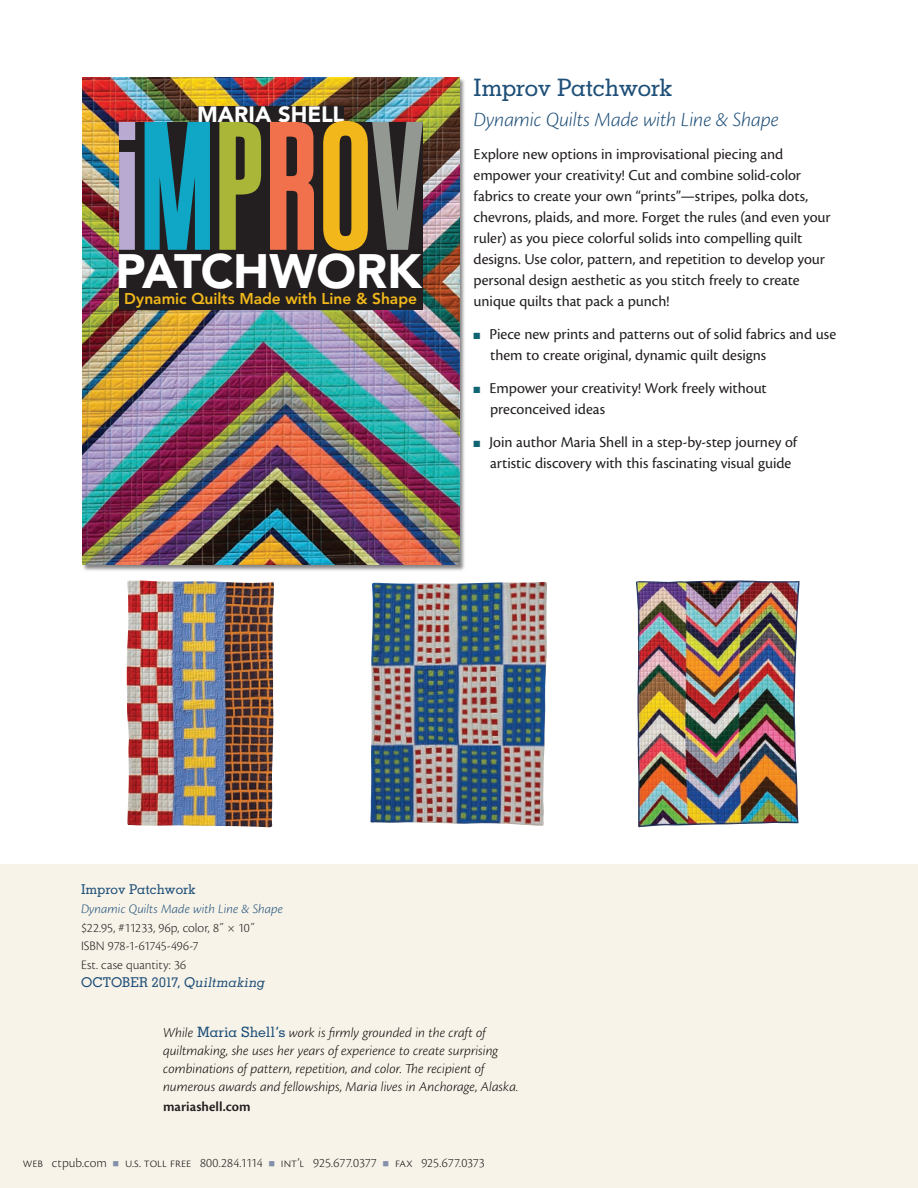
<style>
.page{position:relative;width:918px;height:1188px;background:#fff}
.page>*{position:absolute;margin:0;border:0;box-sizing:border-box;transform-origin:0 0}
.t1{font:300 ultra-condensed 169.95px "Univers";color:#b9aad1}
.t2{font:900 47.85px "Avenir";letter-spacing:-.01em;color:#fff}
.NewReleases__Title{font:500 24px "Memphis";letter-spacing:-.02em;color:#1e4f78}
.t3{font:900 21.9px "Avenir";color:#fff}
.NewReleases__Subtitl{font:italic 300 21px "Cronos Pro";letter-spacing:-.01em;color:#1e4f78}
.Body{font:15.75px/21px "Cronos Pro";letter-spacing:-.005em;color:#231f20}
.t4{font:800 15.6px "Avenir LT Pro";color:#f2b81b}
.AuthorBioText{font:italic 300 14.25px/18px "Cronos Pro";color:#080302}
.AuthorBioText-2{font:600 14.25px "Cronos Pro";color:#231f20}
.Specs{font:300 13.5px/18.3px "Cronos Pro";color:#231f20}
.Specs__Subtitle{font:italic 300 13.5px "Cronos Pro";letter-spacing:.005em;color:#1e4f78}
.Specs__Title{font:500 13.5px "Memphis";letter-spacing:-.01em;color:#1e4f78}
.s1{color:#10a6c6}
.s2{color:#a9b638}
.s3{color:#f1714d}
.s4{color:#f2b81b}
.s5{color:#939893}
.s6{color:#106573}
.s7{font-family:"Memphis";font-weight:500;color:#1e4f78}
.s8{font-family:"Memphis";font-weight:500;font-style:italic;color:#1e4f78}
.s9{font-family:"Memphis";font-weight:500;font-style:normal;color:#1e4f78}
.s10{color:#8490ab}
</style>
<div class="page">
<div style="left:0;top:864px;width:918px;height:324px;background:#f7f3e9"></div>
<div style="left:82px;top:77px;width:384px;height:494px;background:#231f20;opacity:.55"></div>
<img style="left:82px;top:78px;width:377px;height:487px">
<div style="left:199px;top:107px;width:145px;height:18px;background:#231f20"></div>
<div style="left:119px;top:122px;width:304px;height:188px;background:#231f20"></div>
<svg style="left:116px;top:118px;width:310px;height:135px"></svg>
<img style="left:370px;top:582px;width:177px;height:244px">
<img style="left:636px;top:580px;width:164px;height:247px">
<img style="left:127px;top:580px;width:147px;height:247px">
<p class="t3" style="left:197px;top:101px;width:149px">MARIA SHELL</p>
<p class="t1" style="left:114px;top:98px;width:308px">i<span class="s1">M</span><span class="s2">P</span><span class="s3">R</span><span class="s4">O</span><span class="s5">V</span></p>
<p class="t2" style="left:116px;top:243px;width:308px">PATCHWORK</p>
<p class="t4" style="left:124px;top:289px;width:294px">Dynamic Quilts Made with Line &amp; Shape</p>
<p class="NewReleases__Title" style="left:474px;top:73px;width:200px">Improv Patchwork</p>
<p class="NewReleases__Subtitl" style="left:474px;top:107px;width:307px">Dynamic Quilts Made with Line &amp; Shape</p>
<p class="Body" style="left:474px;top:143px;width:359px">Explore new options in improvisational piecing and empower your creativity! Cut and combine solid-color fabrics to create your own “prints”—stripes, polka dots, chevrons, plaids, and more. Forget the rules (and even your ruler) as you piece colorful solids into compelling quilt designs. Use color, pattern, and repetition to develop your personal design aesthetic as you stitch freely to create unique quilts that pack a punch!</p>
<p class="Body" style="left:490px;top:323px;width:348px;text-indent:-16px"><span class="s6">■</span> Piece new prints and patterns out of solid fabrics and use them to create original, dynamic quilt designs</p>
<p class="Body" style="left:490px;top:377px;width:278px;text-indent:-16px"><span class="s6">■</span> Empower your creativity! Work freely without preconceived ideas</p>
<p class="Body" style="left:490px;top:431px;width:308px;text-indent:-16px"><span class="s6">■</span> Join author Maria Shell in a step-by-step journey of artistic discovery with this fascinating visual guide</p>
<p class="Specs__Title" style="left:81px;top:881px;width:116px">Improv Patchwork</p>
<p class="Specs__Subtitle" style="left:81px;top:901px;width:204px">Dynamic Quilts Made with Line &amp; Shape</p>
<p class="Specs" style="left:81px;top:918px;width:176px">$22.95, #11233, 96p, color, 8˝ × 10˝</p>
<p class="Specs" style="left:81px;top:937px;width:186px">ISBN 978-1-61745-496-7<br>Est. case quantity: 36<br><span class="s7">OCTOBER 2017,</span> <span class="s8">Quiltmaking</span></p>
<p class="AuthorBioText" style="left:163px;top:1023px;width:357px">While <span class="s9">Maria Shell’s</span> work is firmly grounded in the craft of quiltmaking, she uses her years of experience to create surprising combinations of pattern, repetition, and color. The recipient of numerous awards and fellowships, Maria lives in Anchorage, Alaska.</p>
<p class="AuthorBioText-2" style="left:163px;top:1099px;width:89px">mariashell.com</p>
<p class="Specs" style="left:23px;top:1153px;width:464px">web ctpub.com <span class="s10">■</span> u.s. toll free 800.284.1114 <span class="s10">■</span> int’l 925.677.0377 <span class="s10">■</span> fax 925.677.0373</p>
</div>
